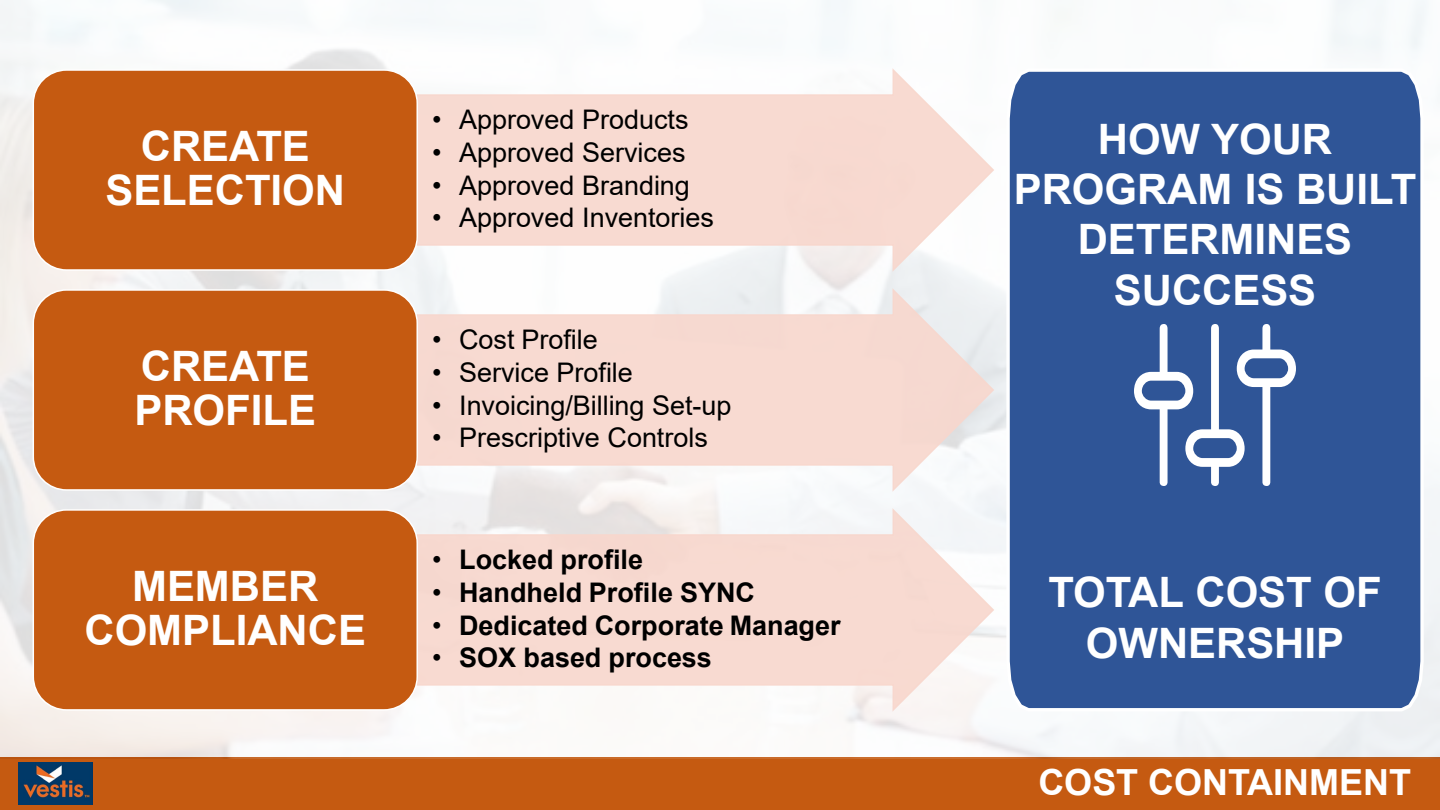
<style>
.page{position:relative;width:1440px;height:810px;background:#fff}
.page>*{position:absolute;margin:0;border:0;box-sizing:border-box;transform-origin:0 0}
.t1{font:700 42px/43.7px "Arial";color:#fff;text-align:center}
.t2{font:700 36px "Arial";color:#fff}
.t3{font:27px "Arial";color:#000}
.t4{font:700 27px "Arial";color:#000}
.s1{font-weight:400}
</style>
<div class="page">
<div style="left:0;top:757px;width:1440px;height:53px;background:#c55a11"></div>
<img style="left:18px;top:762px;width:74px;height:43px">
<img style="left:0;top:0;width:1440px;height:759px">
<svg style="left:416px;top:66px;width:579px;height:208px"></svg>
<div style="left:33px;top:70px;width:384px;height:200px;background:#c55a11;border-radius:33px"></div>
<div style="left:33px;top:69px;width:385px;height:202px;border:2px solid #fff;border-radius:33px"></div>
<svg style="left:416px;top:286px;width:579px;height:208px"></svg>
<div style="left:33px;top:290px;width:384px;height:200px;background:#c55a11;border-radius:33px"></div>
<div style="left:33px;top:289px;width:385px;height:202px;border:2px solid #fff;border-radius:33px"></div>
<svg style="left:416px;top:506px;width:579px;height:208px"></svg>
<div style="left:33px;top:510px;width:384px;height:200px;background:#c55a11;border-radius:33px"></div>
<div style="left:33px;top:509px;width:385px;height:202px;border:2px solid #fff;border-radius:33px"></div>
<div style="left:1005px;top:66px;width:420px;height:647px;background:#2f5597"></div>
<svg style="left:1134px;top:324px;width:162px;height:162px"></svg>
<p class="t1" style="left:106px;top:125px;width:241px">CREATE<br>SELECTION</p>
<p class="t1" style="left:135px;top:345px;width:183px;text-align:left">CREATE<br>PROFILE</p>
<p class="t1" style="left:84px;top:565px;width:283px">MEMBER<br>COMPLIANCE</p>
<p class="t3" style="left:432px;top:101px;width:258px">• Approved Products</p>
<p class="t3" style="left:432px;top:134px;width:255px">• Approved Services</p>
<p class="t3" style="left:432px;top:166px;width:259px">• Approved Branding</p>
<p class="t3" style="left:432px;top:199px;width:283px">• Approved Inventories</p>
<p class="t3" style="left:432px;top:321px;width:167px">• Cost Profile</p>
<p class="t3" style="left:432px;top:354px;width:202px">• Service Profile</p>
<p class="t3" style="left:432px;top:386px;width:301px">• Invoicing/Billing Set-up</p>
<p class="t3" style="left:432px;top:419px;width:277px">• Prescriptive Controls</p>
<p class="t4" style="left:432px;top:541px;width:213px"><span class="s1">•</span> Locked profile</p>
<p class="t4" style="left:432px;top:573px;width:325px"><span class="s1">•</span> Handheld Profile SYNC</p>
<p class="t4" style="left:432px;top:606px;width:410px"><span class="s1">•</span> Dedicated Corporate Manager</p>
<p class="t4" style="left:432px;top:639px;width:281px"><span class="s1">•</span> SOX based process</p>
<p class="t1" style="left:1014px;top:114px;width:404px;line-height:50.4px">HOW YOUR<br>PROGRAM IS BUILT</p>
<p class="t1" style="left:1078px;top:215px;width:276px;line-height:50.4px">DETERMINES<br>SUCCESS</p>
<p class="t1" style="left:1048px;top:568px;width:335px;line-height:50.4px">TOTAL COST OF<br>OWNERSHIP</p>
<h2 class="t2" style="left:1038px;top:757px;width:374px">COST CONTAINMENT</h2>
</div>
